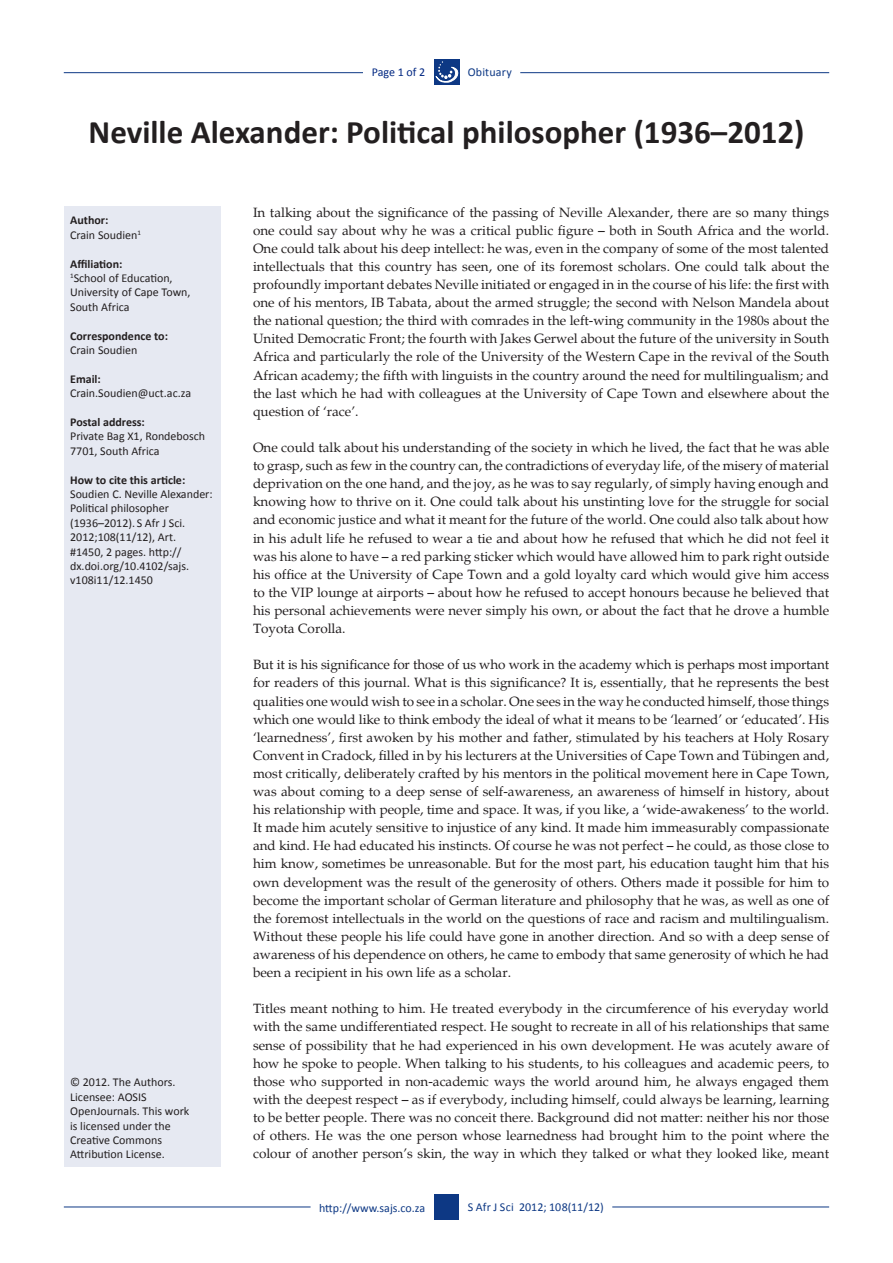
<style>
.page{position:relative;width:893px;height:1263px;background:#fff}
.page>*{position:absolute;margin:0;border:0;box-sizing:border-box;transform-origin:0 0}
.t1{font:700 33px "Calibri";color:#231f20}
.t2{font:13.5px/18.1px "Palatino";color:#231f20;text-align:justify}
.Side_bar{font:12px/14.4px "Calibri";color:#231f20}
.Side_bar-2{font:700 12px "Calibri";color:#231f20}
.Running_footer_right{font:12px "Calibri";letter-spacing:.01em;color:#0d3884}
.t3{font:12px "Calibri";letter-spacing:-.005em;color:#002782}
</style>
<div class="page">
<hr style="left:64px;top:72px;width:299px;height:1px;background:#0d3884">
<hr style="left:520px;top:72px;width:309px;height:1px;background:#0d3884">
<div style="left:434px;top:59px;width:25px;height:26px;background:#0d3884"></div>
<svg style="left:436px;top:61px;width:23px;height:22px"></svg>
<div style="left:434px;top:1194px;width:25px;height:26px;background:#0d3884"></div>
<hr style="left:64px;top:1206px;width:247px;height:1px;background:#0d3884">
<hr style="left:612px;top:1206px;width:217px;height:1px;background:#0d3884">
<div style="left:65px;top:207px;width:156px;height:960px;background:#e6e9f2"></div>
<p class="t3" style="left:372px;top:65px;width:55px">Page 1 of 2</p>
<p class="Running_footer_right" style="left:468px;top:65px;width:46px">Obituary</p>
<p class="t1" style="left:89px;top:111px;width:717px">Neville Alexander: Political philosopher (1936–2012)</p>
<p class="Side_bar-2" style="left:70px;top:213px;width:40px">Author:</p>
<p class="Side_bar" style="left:70px;top:227px;width:72px">Crain Soudien<sup>1</sup></p>
<p class="Side_bar-2" style="left:70px;top:256px;width:54px">Affiliation:</p>
<p class="Side_bar" style="left:70px;top:270px;width:122px"><sup>1</sup>School of Education,<br>University of Cape Town,<br>South Africa</p>
<p class="Side_bar-2" style="left:70px;top:328px;width:99px">Correspondence to:</p>
<p class="Side_bar" style="left:70px;top:342px;width:69px">Crain Soudien</p>
<p class="Side_bar-2" style="left:70px;top:371px;width:32px">Email:</p>
<p class="Side_bar" style="left:70px;top:385px;width:122px">Crain.Soudien@uct.ac.za</p>
<p class="Side_bar-2" style="left:70px;top:414px;width:76px">Postal address:</p>
<p class="Side_bar" style="left:70px;top:429px;width:137px">Private Bag X1, Rondebosch<br>7701, South Africa</p>
<p class="Side_bar-2" style="left:70px;top:472px;width:117px">How to cite this article:</p>
<p class="Side_bar" style="left:70px;top:486px;width:144px">Soudien C. Neville Alexander:<br>Political philosopher (1936–2012). S Afr J Sci.<br>2012;108(11/12), Art.<br>#1450, 2 pages. http:// dx.doi.org/10.4102/sajs. v108i11/12.1450</p>
<p class="Side_bar" style="left:70px;top:1074px;width:107px">© 2012. The Authors.</p>
<p class="Side_bar" style="left:70px;top:1089px;width:121px">Licensee: AOSIS<br>OpenJournals. This work</p>
<p class="Side_bar" style="left:70px;top:1118px;width:102px">is licensed under the</p>
<p class="Side_bar" style="left:70px;top:1132px;width:93px">Creative Commons</p>
<p class="Side_bar" style="left:70px;top:1146px;width:96px">Attribution License.</p>
<p class="t2" style="left:253px;top:203px;width:578px">In talking about the significance of the passing of Neville Alexander, there are so many things one could say about why he was a critical public figure – both in South Africa and the world.<br>One could talk about his deep intellect: he was, even in the company of some of the most talented intellectuals that this country has seen, one of its foremost scholars. One could talk about the profoundly important debates Neville initiated or engaged in in the course of his life: the first with one of his mentors, IB Tabata, about the armed struggle; the second with Nelson Mandela about the national question; the third with comrades in the left-wing community in the 1980s about the United Democratic Front; the fourth with Jakes Gerwel about the future of the university in South Africa and particularly the role of the University of the Western Cape in the revival of the South African academy; the fifth with linguists in the country around the need for multilingualism; and the last which he had with colleagues at the University of Cape Town and elsewhere about the question of ‘race’.</p>
<p class="t2" style="left:253px;top:439px;width:578px">One could talk about his understanding of the society in which he lived, the fact that he was able to grasp, such as few in the country can, the contradictions of everyday life, of the misery of material deprivation on the one hand, and the joy, as he was to say regularly, of simply having enough and knowing how to thrive on it. One could talk about his unstinting love for the struggle for social and economic justice and what it meant for the future of the world. One could also talk about how in his adult life he refused to wear a tie and about how he refused that which he did not feel it was his alone to have – a red parking sticker which would have allowed him to park right outside his office at the University of Cape Town and a gold loyalty card which would give him access to the VIP lounge at airports – about how he refused to accept honours because he believed that his personal achievements were never simply his own, or about the fact that he drove a humble Toyota Corolla.</p>
<p class="t2" style="left:253px;top:656px;width:578px">But it is his significance for those of us who work in the academy which is perhaps most important for readers of this journal. What is this significance? It is, essentially, that he represents the best qualities one would wish to see in a scholar. One sees in the way he conducted himself, those things which one would like to think embody the ideal of what it means to be ‘learned’ or ‘educated’. His ‘learnedness’, first awoken by his mother and father, stimulated by his teachers at Holy Rosary Convent in Cradock, filled in by his lecturers at the Universities of Cape Town and Tübingen and, most critically, deliberately crafted by his mentors in the political movement here in Cape Town, was about coming to a deep sense of self-awareness, an awareness of himself in history, about his relationship with people, time and space. It was, if you like, a ‘wide-awakeness’ to the world.<br>It made him acutely sensitive to injustice of any kind. It made him immeasurably compassionate and kind. He had educated his instincts. Of course he was not perfect – he could, as those close to him know, sometimes be unreasonable. But for the most part, his education taught him that his own development was the result of the generosity of others. Others made it possible for him to become the important scholar of German literature and philosophy that he was, as well as one of the foremost intellectuals in the world on the questions of race and racism and multilingualism.<br>Without these people his life could have gone in another direction. And so with a deep sense of awareness of his dependence on others, he came to embody that same generosity of which he had been a recipient in his own life as a scholar.</p>
<p class="t2" style="left:253px;top:1000px;width:578px">Titles meant nothing to him. He treated everybody in the circumference of his everyday world with the same undifferentiated respect. He sought to recreate in all of his relationships that same sense of possibility that he had experienced in his own development. He was acutely aware of how he spoke to people. When talking to his students, to his colleagues and academic peers, to those who supported in non-academic ways the world around him, he always engaged them with the deepest respect – as if everybody, including himself, could always be learning, learning to be better people. There was no conceit there. Background did not matter: neither his nor those of others. He was the one person whose learnedness had brought him to the point where the colour of another person’s skin, the way in which they talked or what they looked like, meant</p>
<p class="Running_footer_right" style="left:319px;top:1200px;width:108px">http://www.sajs.co.za</p>
<p class="Running_footer_right" style="left:468px;top:1200px;width:138px">S Afr J Sci 2012; 108(11/12)</p>
</div>
